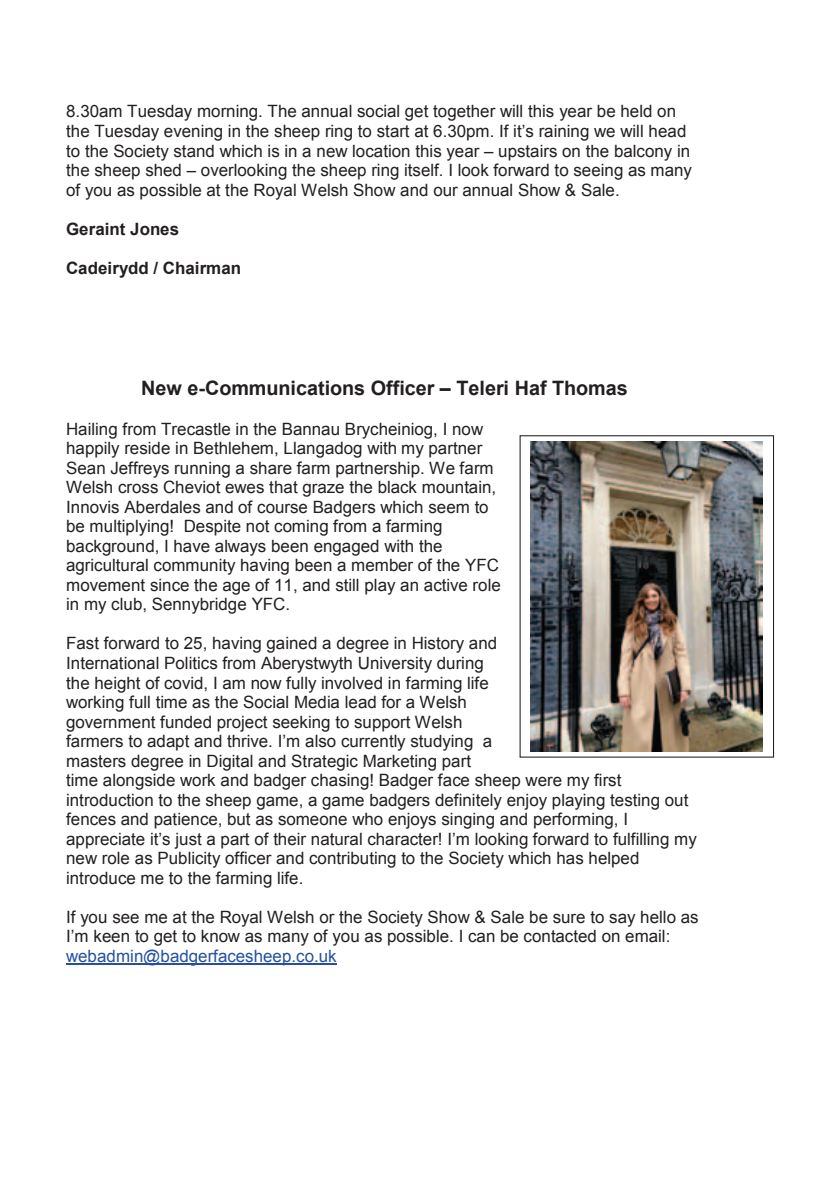
<style>
.page{position:relative;width:840px;height:1191px;background:#fff}
.page>*{position:absolute;margin:0;border:0;box-sizing:border-box;transform-origin:0 0}
.t1{font:700 19.8px "Arial";letter-spacing:-.005em;color:#231f20}
.t2{font:17px/19.6px "Arial";color:#231f20}
.t3{font:700 17px "Arial";color:#231f20}
.t4{font:17px "Arial";letter-spacing:.005em;color:#254fa2}
</style>
<div class="page">
<hr style="left:66px;top:963px;width:270px;height:2px;background:#254fa2">
<img style="left:530px;top:441px;width:232px;height:310px">
<p class="t2" style="left:66px;top:102px;width:627px">8.30am Tuesday morning. The annual social get together will this year be held on the Tuesday evening in the sheep ring to start at 6.30pm. If it’s raining we will head to the Society stand which is in a new location this year – upstairs on the balcony in the sheep shed – overlooking the sheep ring itself. I look forward to seeing as many of you as possible at the Royal Welsh Show and our annual Show &amp; Sale.</p>
<p class="t3" style="left:66px;top:218px;width:114px">Geraint Jones</p>
<p class="t3" style="left:66px;top:257px;width:176px">Cadeirydd / Chairman</p>
<p class="t1" style="left:141px;top:375px;width:487px">New e-Communications Officer – Teleri Haf Thomas</p>
<p class="t2" style="left:66px;top:419px;width:436px">Hailing from Trecastle in the Bannau Brycheiniog, I now happily reside in Bethlehem, Llangadog with my partner Sean Jeffreys running a share farm partnership. We farm Welsh cross Cheviot ewes that graze the black mountain, Innovis Aberdales and of course Badgers which seem to be multiplying! Despite not coming from a farming background, I have always been engaged with the agricultural community having been a member of the YFC movement since the age of 11, and still play an active role in my club, Sennybridge YFC.</p>
<p class="t2" style="left:66px;top:634px;width:632px">Fast forward to 25, having gained a degree in History and<br>International Politics from Aberystwyth University during<br>the height of covid, I am now fully involved in farming life<br>working full time as the Social Media lead for a Welsh<br>government funded project seeking to support Welsh<br>farmers to adapt and thrive. I’m also currently studying a<br>masters degree in Digital and Strategic Marketing part<br>time alongside work and badger chasing! Badger face sheep were my first introduction to the sheep game, a game badgers definitely enjoy playing testing out fences and patience, but as someone who enjoys singing and performing, I appreciate it’s just a part of their natural character! I’m looking forward to fulfilling my new role as Publicity officer and contributing to the Society which has helped introduce me to the farming life.</p>
<p class="t2" style="left:66px;top:907px;width:633px">If you see me at the Royal Welsh or the Society Show &amp; Sale be sure to say hello as<br>I’m keen to get to know as many of you as possible. I can be contacted on email:</p>
<p class="t4" style="left:66px;top:944px;width:272px">webadmin@badgerfacesheep.co.uk</p>
</div>
